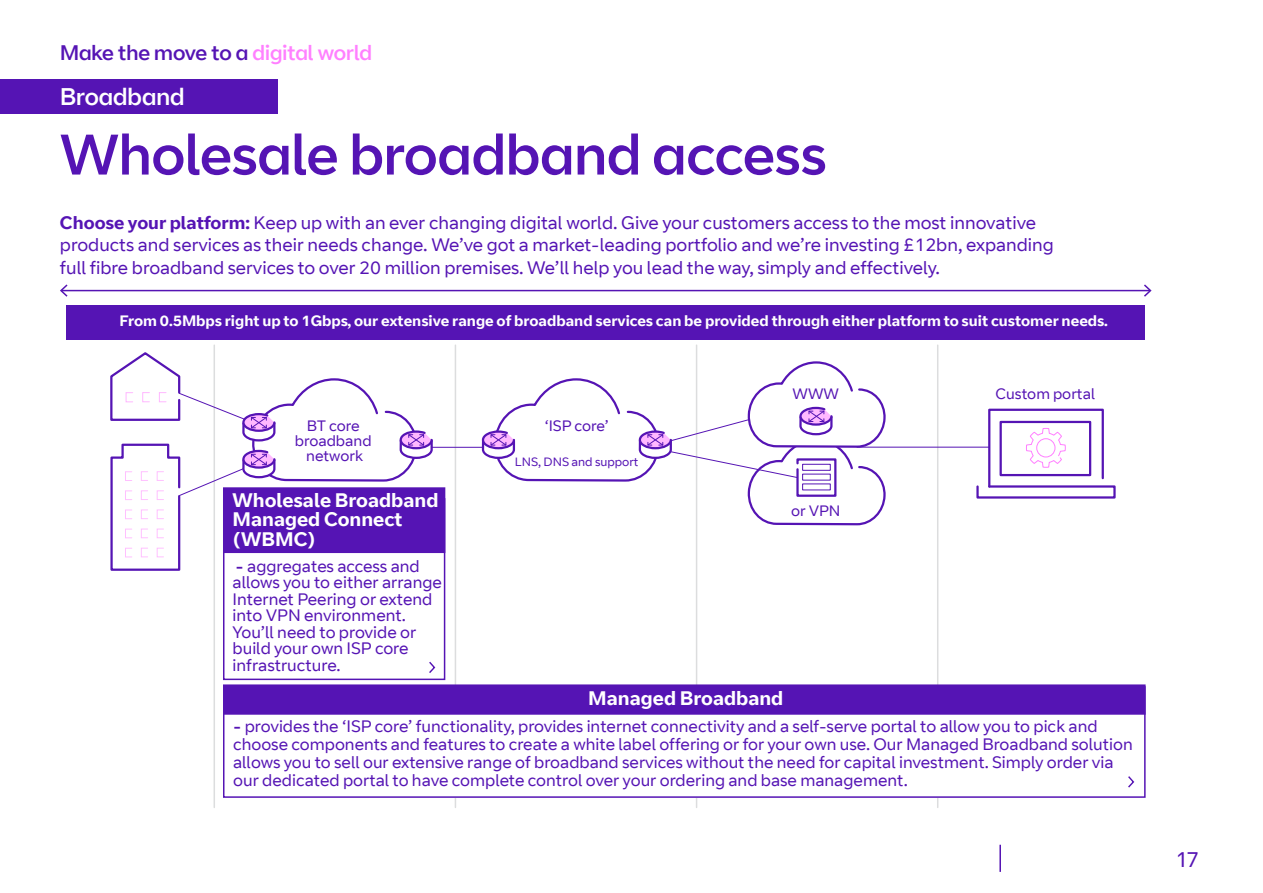
<style>
.page{position:relative;width:1263px;height:893px;background:#fff}
.page>*{position:absolute;margin:0;border:0;box-sizing:border-box;transform-origin:0 0}
.t1{font:57px "BT Curve Headline";color:#5514b4}
.t2{font:24px "BT Curve Headline";color:#fff}
.t3{font:21.6px "BT Curve";color:#5514b4}
.t4{font:21px "BT Curve Headline";color:#5514b4}
.t5{font:700 19.5px/19.5px "BT Curve";color:#fff}
.t6{font:18px/22.5px "BT Curve";color:#5514b4}
.t7{font:16.5px/16.5px "BT Curve";color:#5514b4}
.t8{font:700 15px "BT Curve";color:#fff}
.t9{font:15px/15px "BT Curve";color:#5514b4;text-align:center}
.t10{font:12px "BT Curve";color:#5514b4}
.s1{color:#ff80ff}
.s2{font-weight:700}
</style>
<div class="page">
<hr style="left:214px;top:345px;width:1px;height:462px;background:#dcddde">
<hr style="left:455px;top:345px;width:1px;height:462px;background:#dcddde">
<hr style="left:937px;top:345px;width:1px;height:462px;background:#dcddde">
<div style="left:66px;top:305px;width:1079px;height:34px;background:#5514b4"></div>
<div style="left:223px;top:498px;width:222px;height:182px;border:2px solid #5514b4"></div>
<div style="left:224px;top:488px;width:221px;height:64px;background:#5514b4"></div>
<hr style="left:62px;top:290px;width:1088px;height:1px;background:#5514b4">
<svg style="left:60px;top:284px;width:8px;height:13px"></svg>
<svg style="left:1144px;top:284px;width:7px;height:13px"></svg>
<hr style="left:696px;top:345px;width:1px;height:462px;background:#dcddde">
<hr style="left:432px;top:447px;width:51px;height:1px;background:#5514b4">
<hr style="left:857px;top:447px;width:132px;height:1px;background:#5514b4">
<svg style="left:481px;top:360px;width:405px;height:166px"></svg>
<svg style="left:110px;top:351px;width:324px;height:221px"></svg>
<div style="left:223px;top:686px;width:922px;height:112px;border:2px solid #5514b4"></div>
<div style="left:224px;top:685px;width:921px;height:29px;background:#5514b4"></div>
<div style="left:223px;top:684px;width:922px;height:31px;border:2px solid #5514b4"></div>
<svg style="left:975px;top:408px;width:141px;height:91px"></svg>
<div style="left:999px;top:421px;width:92px;height:55px;border:2px solid #5514b4"></div>
<div style="left:0;top:80px;width:278px;height:34px;background:#5514b4"></div>
<svg style="left:429px;top:661px;width:7px;height:12px"></svg>
<svg style="left:1128px;top:776px;width:7px;height:12px"></svg>
<hr style="left:999px;top:845px;width:2px;height:27px;background:#5514b4">
<p class="t4" style="left:60px;top:40px;width:314px">Make the move to a <span class="s1">digital world</span></p>
<h2 class="t2" style="left:60px;top:83px;width:126px">Broadband</h2>
<h1 class="t1" style="left:60px;top:120px;width:768px">Wholesale broadband access</h1>
<p class="t6" style="left:60px;top:212px;width:995px"><span class="s2">Choose your platform:</span> Keep up with an ever changing digital world. Give your customers access to the most innovative products and services as their needs change. We’ve got a market-leading portfolio and we’re investing £12bn, expanding full fibre broadband services to over 20 million premises. We’ll help you lead the way, simply and effectively.</p>
<p class="t8" style="left:120px;top:312px;width:990px">From 0.5Mbps right up to 1Gbps, our extensive range of broadband services can be provided through either platform to suit customer needs.</p>
<p class="t9" style="left:295px;top:419px;width:78px">BT core broadband network</p>
<p class="t9" style="left:545px;top:419px;width:66px">‘ISP core’</p>
<p class="t10" style="left:515px;top:455px;width:125px">LNS, DNS and support</p>
<p class="t5" style="left:233px;top:491px;width:207px">Wholesale Broadband<br>Managed Connect (WBMC)</p>
<p class="t7" style="left:233px;top:558px;width:211px"><span class="s2">-</span> aggregates access and allows you to either arrange<br>Internet Peering or extend into VPN environment.<br>You’ll need to provide or build your own ISP core infrastructure.</p>
<p class="t9" style="left:792px;top:386px;width:48px">WWW</p>
<p class="t9" style="left:996px;top:386px;width:101px">Custom portal</p>
<p class="t9" style="left:791px;top:504px;width:51px">or VPN</p>
<p class="t5" style="left:588px;top:689px;width:197px">Managed Broadband</p>
<p class="t7" style="left:233px;top:717px;width:901px;line-height:18px"><span class="s2">-</span> provides the ‘ISP core’ functionality, provides internet connectivity and a self-serve portal to allow you to pick and choose components and features to create a white label offering or for your own use. Our Managed Broadband solution allows you to sell our extensive range of broadband services without the need for capital investment. Simply order via our dedicated portal to have complete control over your ordering and base management.</p>
<h3 class="t3" style="left:1175px;top:846px;width:26px">17</h3>
</div>
